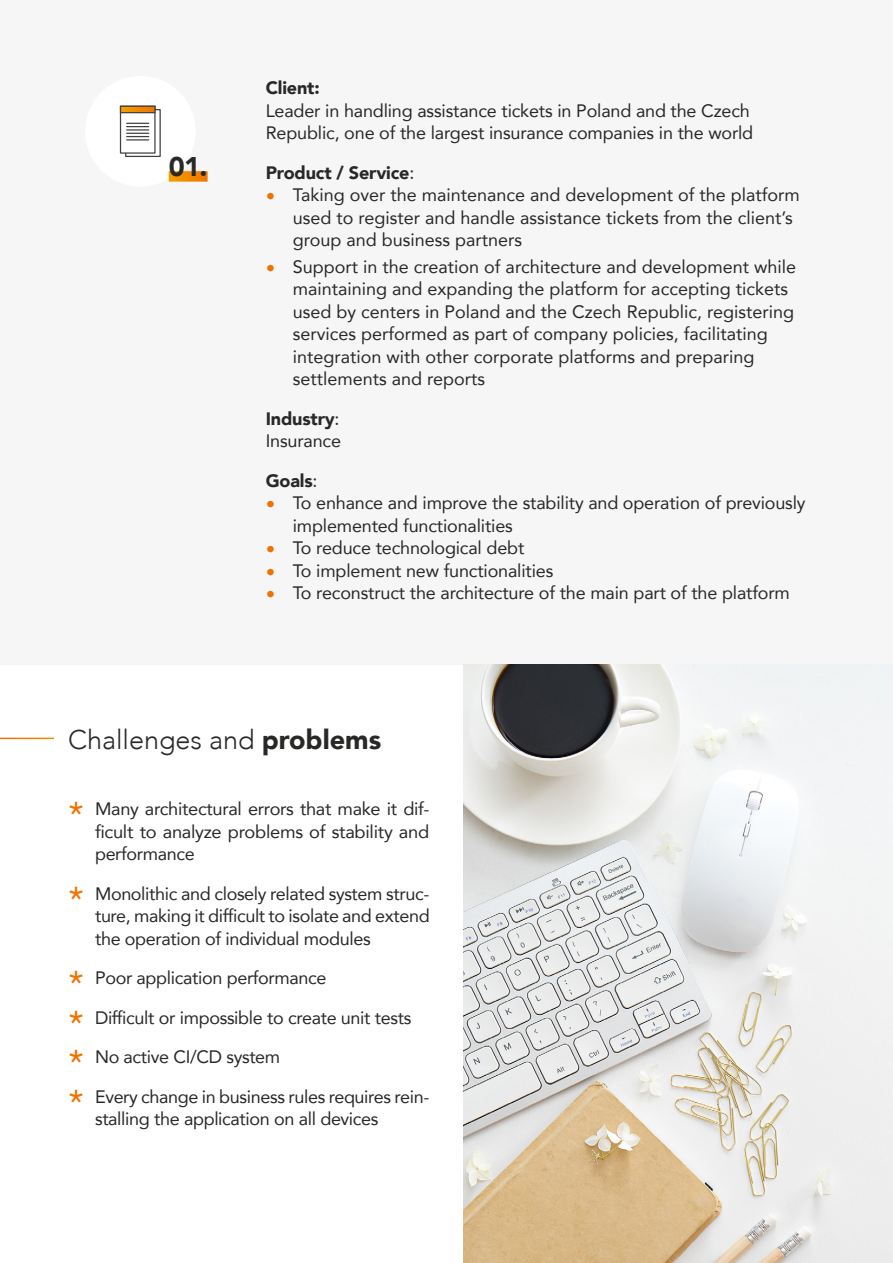
<style>
.page{position:relative;width:893px;height:1263px;background:#fff}
.page>*{position:absolute;margin:0;border:0;box-sizing:border-box;transform-origin:0 0}
.t1{font:300 27px "Avenir";color:#282827}
.t2{font:900 27px "Avenir";color:#282827}
.t3{font:18px/22.5px "Avenir";letter-spacing:-.01em;color:#282827}
.t4{font:900 18px "Avenir";letter-spacing:-.01em;color:#282827}
.s1{font-weight:400}
.s2{font-family:"Muli";font-weight:700;color:#ee7402}
.s3{font-weight:900}
</style>
<div class="page">
<div style="left:0;top:0;width:893px;height:664px;background:#f6f6f6"></div>
<div style="left:85px;top:76px;width:111px;height:111px;background:#fff;border-radius:50%"></div>
<svg style="left:169px;top:171px;width:39px;height:11px"></svg>
<img style="left:463px;top:664px;width:430px;height:599px">
<div style="left:125px;top:109px;width:36px;height:48px;background:#fff;border:1px solid #424042"></div>
<div style="left:120px;top:106px;width:36px;height:48px;background:#fff;border:1px solid #424042"></div>
<svg style="left:127px;top:123px;width:23px;height:18px"></svg>
<svg style="left:122px;top:108px;width:32px;height:3px"></svg>
<div style="left:120px;top:106px;width:36px;height:7px;border:1px solid #424042"></div>
<h1 class="t2" style="left:169px;top:144px;width:40px">01.</h1>
<p class="t4" style="left:266px;top:72px;width:55px">Client:</p>
<p class="t3" style="left:266px;top:99px;width:489px">Leader in handling assistance tickets in Poland and the Czech<br>Republic, one of the largest insurance companies in the world</p>
<p class="t4" style="left:266px;top:157px;width:150px">Product / Service<span class="s1">:</span></p>
<p class="t3" style="left:293px;top:183px;width:509px;text-indent:-27px"><span class="s2">•</span> Taking over the maintenance and development of the platform used to register and handle assistance tickets from the client’s group and business partners</p>
<p class="t3" style="left:293px;top:255px;width:505px;text-indent:-27px"><span class="s2">•</span> Support in the creation of architecture and development while maintaining and expanding the platform for accepting tickets used by centers in Poland and the Czech Republic, registering services performed as part of company policies, facilitating integration with other corporate platforms and preparing settlements and reports</p>
<p class="t3" style="left:266px;top:407px;width:77px"><span class="s3">Industry</span>:<br>Insurance</p>
<p class="t4" style="left:266px;top:465px;width:53px">Goals<span class="s1">:</span></p>
<p class="t3" style="left:293px;top:491px;width:514px;text-indent:-27px"><span class="s2">•</span> To enhance and improve the stability and operation of previously implemented functionalities</p>
<p class="t3" style="left:266px;top:536px;width:260px"><span class="s2">•</span> To reduce technological debt</p>
<p class="t3" style="left:266px;top:559px;width:289px"><span class="s2">•</span> To implement new functionalities</p>
<p class="t3" style="left:266px;top:581px;width:526px"><span class="s2">•</span> To reconstruct the architecture of the main part of the platform</p>
<h1 class="t1" style="left:68px;top:724px;width:315px">Challenges and <span class="s3">problems</span></h1>
<p class="t3" style="left:95px;top:797px;width:336px;text-align:justify">Many architectural errors that make it dif&shy;ficult to analyze problems of stability and performance</p>
<p class="t3" style="left:95px;top:882px;width:336px;text-align:justify">Monolithic and closely related system struc&shy;ture, making it difficult to isolate and extend the operation of individual modules</p>
<p class="t3" style="left:95px;top:958px;width:336px;line-height:39.5px">Poor application performance<br>Difficult or impossible to create unit tests No active CI/CD system<br>Every change in business rules requires rein-</p>
<p class="t3" style="left:95px;top:1107px;width:285px">stalling the application on all devices</p>
</div>
